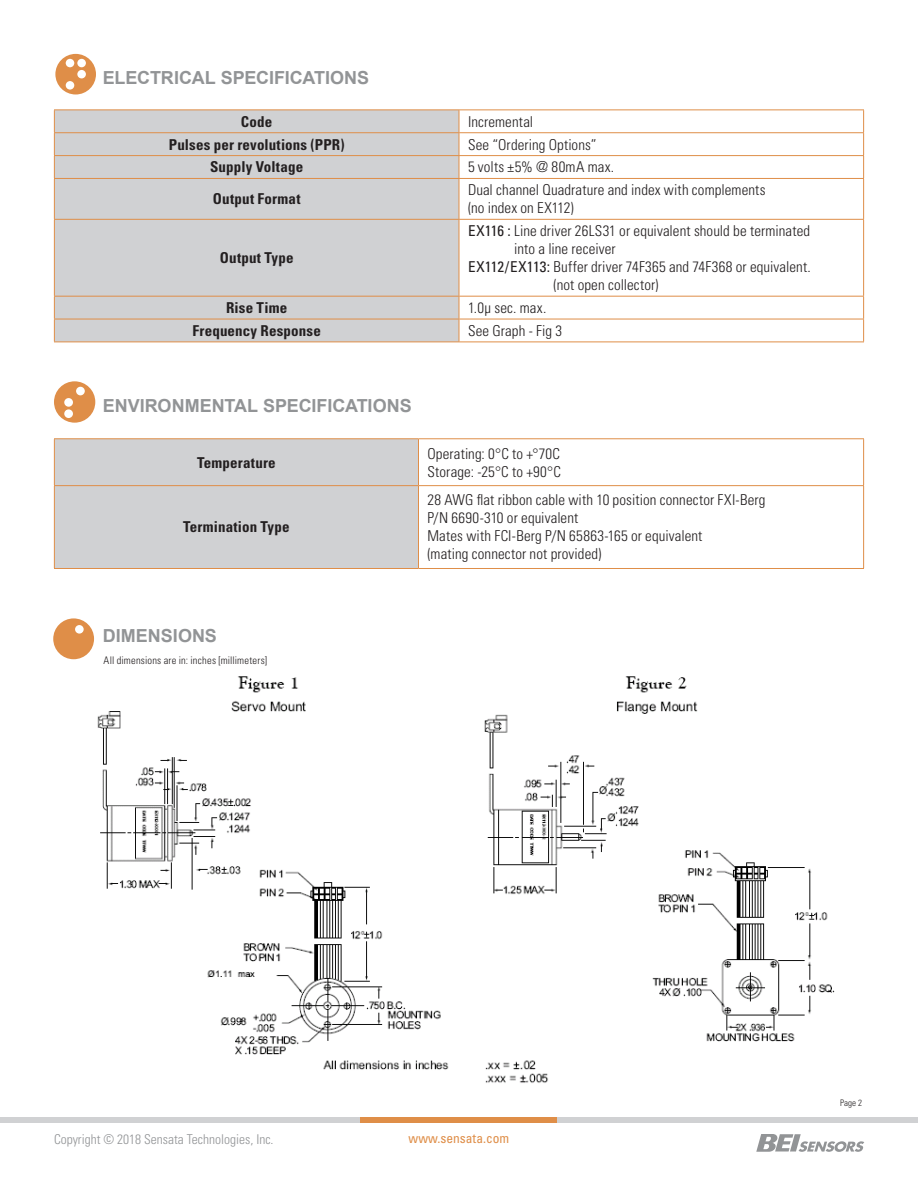
<style>
.page{position:relative;width:918px;height:1188px;background:#fff}
.page>*{position:absolute;margin:0;border:0;box-sizing:border-box;transform-origin:0 0}
.C_Head{font:700 18px "Arial";color:#929496}
.Table_Subhead{font:300 condensed 15px/18px "Univers LT Std";letter-spacing:.01em;color:#231f20}
.Table_Subhead-2{font:700 condensed 15px "Univers LT Std";letter-spacing:.01em;color:#231f20}
.t1{font:300 condensed 13.5px "Univers LT Std";color:#929496}
.t2{font:condensed 13.5px "Univers LT Std";color:#df8e48}
.Table_Copy{font:300 condensed 10.5px "Univers LT Std";letter-spacing:.02em;color:#231f20}
.t3{font:300 condensed 9px "Univers LT Std";color:#231f20}
.s1{font-weight:400}
</style>
<div class="page">
<div style="left:0;top:1117px;width:918px;height:6px;background:#d0d1d3"></div>
<div style="left:361px;top:1117px;width:196px;height:6px;background:#df8e48"></div>
<svg style="left:756px;top:1134px;width:108px;height:18px"></svg>
<img style="left:97px;top:676px;width:738px;height:407px">
<div style="left:55px;top:111px;width:404px;height:231px;background:#d0d1d3"></div>
<svg style="left:54px;top:111px;width:1px;height:67px"></svg>
<hr style="left:54px;top:179px;width:1px;height:40px;background:#df8e48">
<hr style="left:54px;top:220px;width:1px;height:76px;background:#df8e48">
<svg style="left:54px;top:297px;width:1px;height:45px"></svg>
<hr style="left:54px;top:110px;width:405px;height:1px;background:#df8e48">
<hr style="left:459px;top:110px;width:405px;height:1px;background:#df8e48">
<svg style="left:459px;top:110px;width:1px;height:68px"></svg>
<svg style="left:863px;top:110px;width:1px;height:68px"></svg>
<hr style="left:459px;top:179px;width:1px;height:40px;background:#df8e48">
<hr style="left:863px;top:179px;width:1px;height:40px;background:#df8e48">
<hr style="left:459px;top:220px;width:1px;height:76px;background:#df8e48">
<hr style="left:863px;top:220px;width:1px;height:76px;background:#df8e48">
<svg style="left:459px;top:297px;width:1px;height:45px"></svg>
<svg style="left:863px;top:297px;width:1px;height:45px"></svg>
<hr style="left:54px;top:132px;width:405px;height:1px;background:#df8e48">
<hr style="left:459px;top:132px;width:405px;height:1px;background:#df8e48">
<hr style="left:54px;top:155px;width:405px;height:1px;background:#df8e48">
<hr style="left:459px;top:155px;width:405px;height:1px;background:#df8e48">
<hr style="left:54px;top:178px;width:405px;height:1px;background:#df8e48">
<hr style="left:459px;top:178px;width:405px;height:1px;background:#df8e48">
<hr style="left:54px;top:219px;width:405px;height:1px;background:#df8e48">
<hr style="left:459px;top:219px;width:405px;height:1px;background:#df8e48">
<hr style="left:54px;top:296px;width:405px;height:1px;background:#df8e48">
<hr style="left:459px;top:296px;width:405px;height:1px;background:#df8e48">
<hr style="left:54px;top:319px;width:405px;height:1px;background:#df8e48">
<hr style="left:459px;top:319px;width:405px;height:1px;background:#df8e48">
<hr style="left:54px;top:342px;width:405px;height:1px;background:#df8e48">
<hr style="left:459px;top:342px;width:405px;height:1px;background:#df8e48">
<div style="left:55px;top:54px;width:41px;height:40px;background:#df8e48;border-radius:50%"></div>
<div style="left:66px;top:59px;width:8px;height:8px;background:#fff;border-radius:50%"></div>
<div style="left:77px;top:59px;width:9px;height:8px;background:#fff;border-radius:50%"></div>
<div style="left:77px;top:70px;width:9px;height:8px;background:#fff;border-radius:50%"></div>
<div style="left:66px;top:81px;width:8px;height:9px;background:#fff;border-radius:50%"></div>
<div style="left:55px;top:439px;width:363px;height:129px;background:#d0d1d3"></div>
<hr style="left:54px;top:439px;width:1px;height:46px;background:#df8e48">
<hr style="left:54px;top:486px;width:1px;height:82px;background:#df8e48">
<hr style="left:54px;top:438px;width:364px;height:1px;background:#df8e48">
<hr style="left:418px;top:438px;width:446px;height:1px;background:#df8e48">
<hr style="left:418px;top:439px;width:1px;height:46px;background:#df8e48">
<hr style="left:863px;top:439px;width:1px;height:46px;background:#df8e48">
<hr style="left:418px;top:486px;width:1px;height:82px;background:#df8e48">
<hr style="left:863px;top:486px;width:1px;height:82px;background:#df8e48">
<hr style="left:54px;top:485px;width:364px;height:1px;background:#df8e48">
<hr style="left:418px;top:485px;width:446px;height:1px;background:#df8e48">
<hr style="left:54px;top:568px;width:364px;height:1px;background:#df8e48">
<hr style="left:418px;top:568px;width:446px;height:1px;background:#df8e48">
<div style="left:54px;top:381px;width:41px;height:42px;background:#df8e48;border-radius:50%"></div>
<div style="left:76px;top:387px;width:9px;height:8px;background:#fff;border-radius:50%"></div>
<div style="left:64px;top:398px;width:9px;height:9px;background:#fff;border-radius:50%"></div>
<div style="left:64px;top:409px;width:9px;height:9px;background:#fff;border-radius:50%"></div>
<div style="left:53px;top:618px;width:41px;height:41px;background:#df8e48;border-radius:50%"></div>
<div style="left:75px;top:625px;width:9px;height:9px;background:#fff;border-radius:50%"></div>
<p class="C_Head" style="left:103px;top:65px;width:268px">ELECTRICAL SPECIFICATIONS</p>
<p class="Table_Subhead-2" style="left:241px;top:112px;width:33px">Code</p>
<p class="Table_Subhead" style="left:468px;top:112px;width:67px">Incremental</p>
<p class="Table_Subhead-2" style="left:169px;top:135px;width:177px">Pulses per revolutions (PPR)</p>
<p class="Table_Subhead" style="left:468px;top:135px;width:130px">See “Ordering Options”</p>
<p class="Table_Subhead-2" style="left:210px;top:158px;width:95px">Supply Voltage</p>
<p class="Table_Subhead" style="left:468px;top:158px;width:148px">5 volts ±5% @ 80mA max.</p>
<p class="Table_Subhead-2" style="left:213px;top:190px;width:89px">Output Format</p>
<p class="Table_Subhead" style="left:468px;top:181px;width:299px">Dual channel Quadrature and index with complements (no index on EX112)</p>
<p class="Table_Subhead-2" style="left:220px;top:249px;width:75px">Output Type</p>
<p class="Table_Subhead" style="left:514px;top:222px;width:298px;text-indent:-46px"><span class="s1">EX116 :</span> Line driver 26LS31 or equivalent should be terminated into a line receiver</p>
<p class="Table_Subhead" style="left:554px;top:258px;width:259px;text-indent:-86px"><span class="s1">EX112/EX113:</span> Buffer driver 74F365 and 74F368 or equivalent. (not open collector)</p>
<p class="Table_Subhead-2" style="left:226px;top:298px;width:63px">Rise Time</p>
<p class="Table_Subhead" style="left:468px;top:299px;width:80px">1.0μ sec. max.</p>
<p class="Table_Subhead-2" style="left:193px;top:321px;width:130px">Frequency Response</p>
<p class="Table_Subhead" style="left:468px;top:322px;width:96px">See Graph - Fig 3</p>
<p class="C_Head" style="left:103px;top:394px;width:311px">ENVIRONMENTAL SPECIFICATIONS</p>
<p class="Table_Subhead-2" style="left:197px;top:453px;width:80px">Temperature</p>
<p class="Table_Subhead-2" style="left:183px;top:518px;width:108px">Termination Type</p>
<p class="Table_Subhead" style="left:428px;top:444px;width:134px">Operating: 0°C to +°70C</p>
<p class="Table_Subhead" style="left:428px;top:462px;width:135px">Storage: -25°C to +90°C</p>
<p class="Table_Subhead" style="left:428px;top:491px;width:340px">28 AWG flat ribbon cable with 10 position connector FXI-Berg<br>P/N 6690-310 or equivalent</p>
<p class="Table_Subhead" style="left:428px;top:527px;width:276px">Mates with FCI-Berg P/N 65863-165 or equivalent (mating connector not provided)</p>
<p class="C_Head" style="left:103px;top:624px;width:116px">DIMENSIONS</p>
<p class="Table_Copy" style="left:104px;top:654px;width:165px">All dimensions are in: inches [millimeters]</p>
<p class="t1" style="left:54px;top:1131px;width:221px">Copyright © 2018 Sensata Technologies, Inc.</p>
<p class="t2" style="left:409px;top:1130px;width:102px">www.sensata.com</p>
<p class="t3" style="left:840px;top:1098px;width:23px">Page 2</p>
</div>
